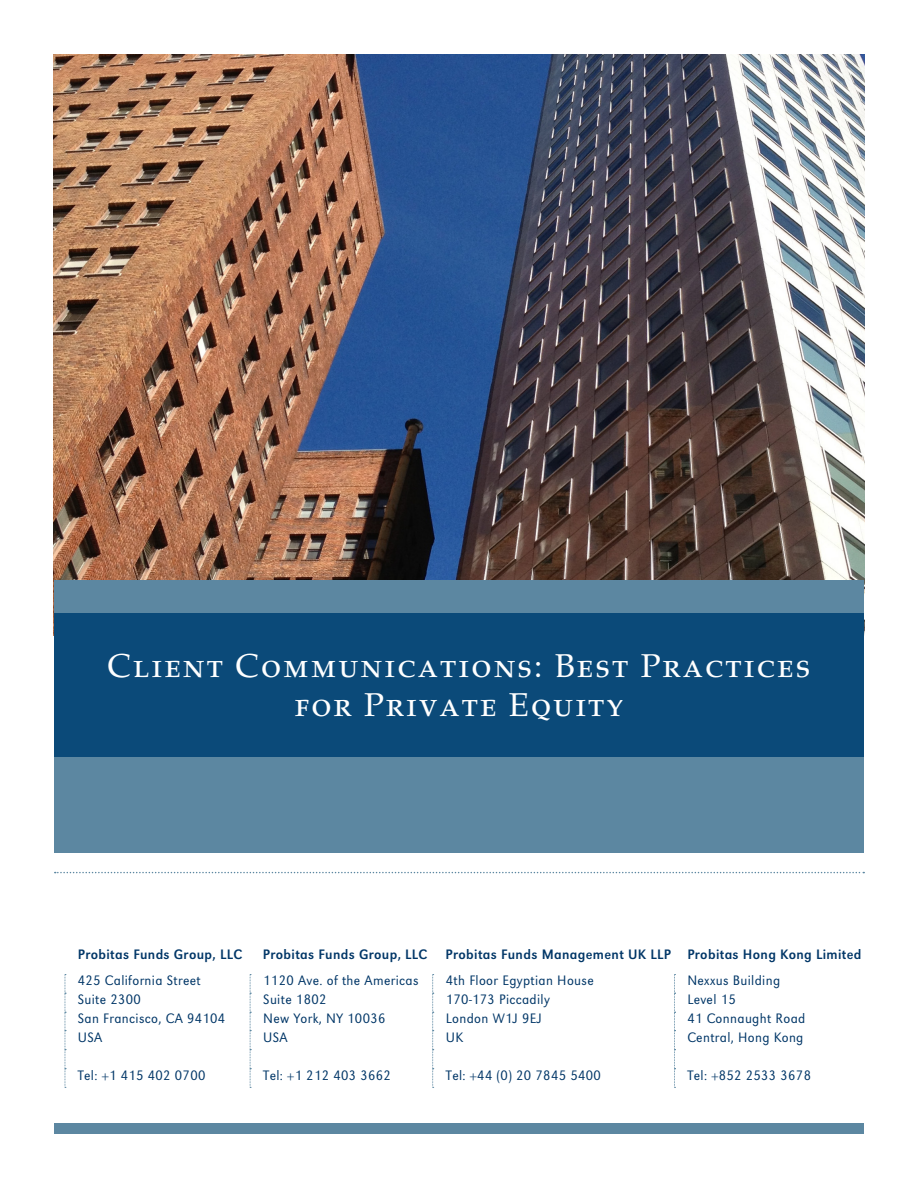
<style>
.page{position:relative;width:918px;height:1188px;background:#fff}
.page>*{position:absolute;margin:0;border:0;box-sizing:border-box;transform-origin:0 0}
.t1{font:33px "Palatino SC";letter-spacing:.06em;color:#fff}
.t2{font:14.25px "URW Grotesk T Lig Nar";letter-spacing:.025em;color:#003667}
.t3{font:14.25px "URW Grotesk T Reg Nar";letter-spacing:.025em;color:#003667}
</style>
<div class="page">
<svg style="left:55px;top:872px;width:809px;height:1px"></svg>
<div style="left:54px;top:1123px;width:810px;height:11px;background:#5c87a1"></div>
<svg style="left:65px;top:974px;width:1px;height:114px"></svg>
<svg style="left:250px;top:974px;width:1px;height:114px"></svg>
<svg style="left:432px;top:974px;width:2px;height:114px"></svg>
<svg style="left:674px;top:974px;width:2px;height:114px"></svg>
<img style="left:54px;top:54px;width:810px;height:526px">
<div style="left:54px;top:580px;width:810px;height:273px;background:#5c87a1"></div>
<div style="left:54px;top:613px;width:810px;height:144px;background:#0b4a79"></div>
<p class="t1" style="left:108px;top:647px;width:704px">Client Communications: Best Practices</p>
<p class="t1" style="left:295px;top:686px;width:330px">for Private Equity</p>
<p class="t3" style="left:78px;top:946px;width:166px">Probitas Funds Group, LLC</p>
<p class="t3" style="left:263px;top:946px;width:166px">Probitas Funds Group, LLC</p>
<p class="t3" style="left:446px;top:946px;width:227px">Probitas Funds Management UK LLP</p>
<p class="t3" style="left:687px;top:946px;width:176px">Probitas Hong Kong Limited</p>
<p class="t2" style="left:78px;top:972px;width:124px">425 California Street</p>
<p class="t2" style="left:263px;top:972px;width:157px">1120 Ave. of the Americas</p>
<p class="t2" style="left:446px;top:972px;width:149px">4th Floor Egyptian House</p>
<p class="t2" style="left:687px;top:972px;width:94px">Nexxus Building</p>
<p class="t2" style="left:78px;top:991px;width:65px">Suite 2300</p>
<p class="t2" style="left:263px;top:991px;width:65px">Suite 1802</p>
<p class="t2" style="left:446px;top:991px;width:106px">170-173 Piccadily</p>
<p class="t2" style="left:687px;top:991px;width:50px">Level 15</p>
<p class="t2" style="left:78px;top:1010px;width:149px">San Francisco, CA 94104</p>
<p class="t2" style="left:263px;top:1010px;width:124px">New York, NY 10036</p>
<p class="t2" style="left:446px;top:1010px;width:97px">London W1J 9EJ</p>
<p class="t2" style="left:687px;top:1010px;width:120px">41 Connaught Road</p>
<p class="t2" style="left:78px;top:1029px;width:26px">USA</p>
<p class="t2" style="left:263px;top:1029px;width:26px">USA</p>
<p class="t2" style="left:446px;top:1029px;width:19px">UK</p>
<p class="t2" style="left:687px;top:1029px;width:118px">Central, Hong Kong</p>
<p class="t2" style="left:78px;top:1067px;width:129px">Tel: +1 415 402 0700</p>
<p class="t2" style="left:263px;top:1067px;width:129px">Tel: +1 212 403 3662</p>
<p class="t2" style="left:446px;top:1067px;width:156px">Tel: +44 (0) 20 7845 5400</p>
<p class="t2" style="left:687px;top:1067px;width:125px">Tel: +852 2533 3678</p>
</div>
